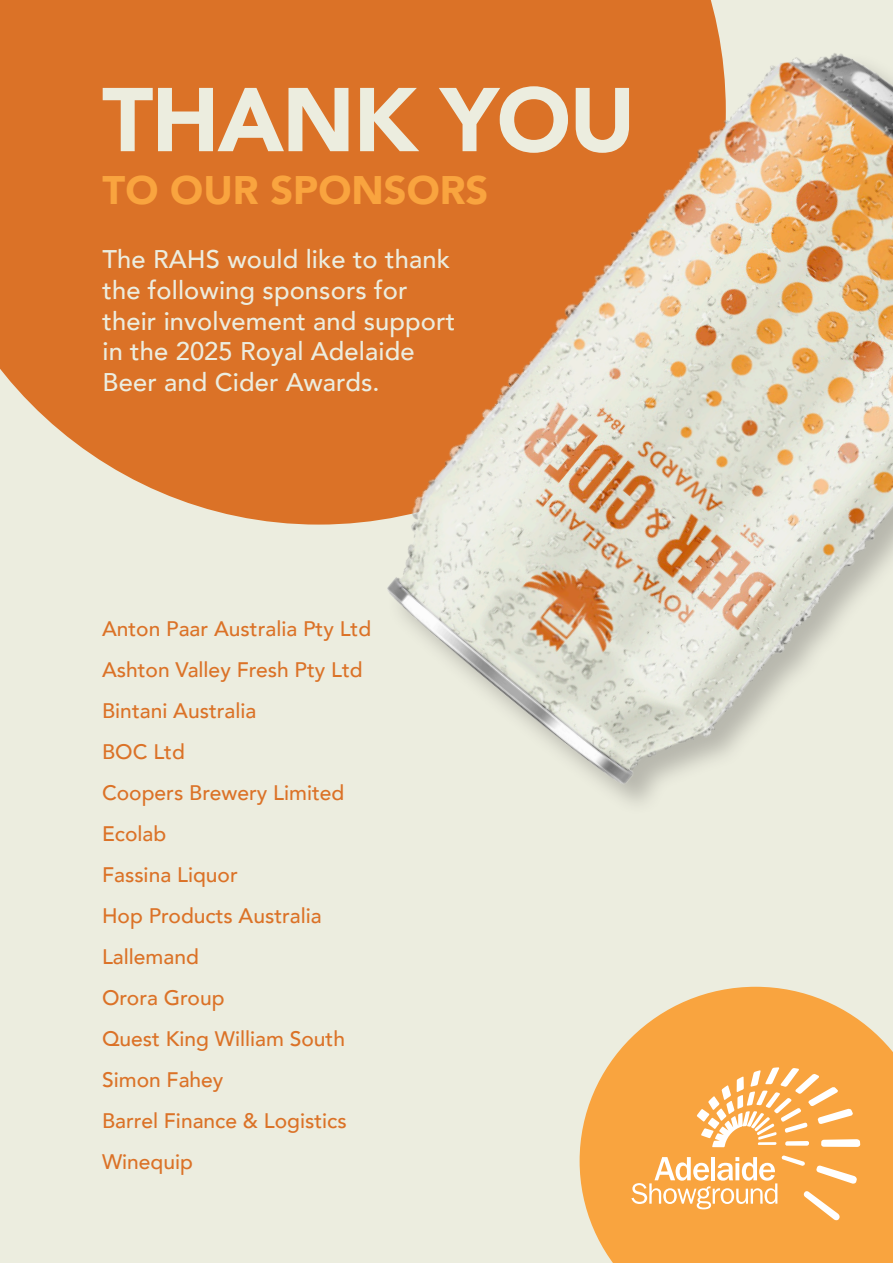
<style>
.page{position:relative;width:893px;height:1263px;background:#eceddf}
.page>*{position:absolute;margin:0;border:0;box-sizing:border-box;transform-origin:0 0}
.Sub_Heading{font:900 89.4px "Avenir";letter-spacing:-.02em;color:#eceddf}
.Sub_Heading-2{font:900 39.75px "Avenir";color:#f9a43f}
.Important_Information{font:500 25.5px/30.6px "Avenir";letter-spacing:.005em;color:#eceddf}
.Sub_Heading-3{font:500 21px "Avenir";color:#db7227}
</style>
<div class="page">
<svg style="left:0;top:0;width:255px;height:520px;background:#dc7e3a"></svg>
<svg style="left:580px;top:987px;width:313px;height:276px;fill:#f9a43f"></svg>
<svg style="left:631px;top:1067px;width:229px;height:153px;background:#fab461"></svg>
<img style="left:255px;top:0;width:638px;height:803px">
<p class="Sub_Heading" style="left:102px;top:43px;width:535px">THANK YOU</p>
<p class="Sub_Heading-2" style="left:103px;top:156px;width:387px">TO OUR SPONSORS</p>
<p class="Important_Information" style="left:103px;top:243px;width:354px">The RAHS would like to thank the following sponsors for their involvement and support in the 2025 Royal Adelaide<br>Beer and Cider Awards.</p>
<p class="Sub_Heading-3" style="left:102px;top:611px;width:271px">Anton Paar Australia Pty Ltd</p>
<p class="Sub_Heading-3" style="left:102px;top:652px;width:262px">Ashton Valley Fresh Pty Ltd</p>
<p class="Sub_Heading-3" style="left:102px;top:693px;width:156px">Bintani Australia</p>
<p class="Sub_Heading-3" style="left:102px;top:734px;width:84px">BOC Ltd</p>
<p class="Sub_Heading-3" style="left:102px;top:775px;width:244px">Coopers Brewery Limited</p>
<p class="Sub_Heading-3" style="left:102px;top:816px;width:66px">Ecolab</p>
<p class="Sub_Heading-3" style="left:102px;top:857px;width:137px">Fassina Liquor</p>
<p class="Sub_Heading-3" style="left:102px;top:898px;width:221px">Hop Products Australia</p>
<p class="Sub_Heading-3" style="left:102px;top:939px;width:98px">Lallemand</p>
<p class="Sub_Heading-3" style="left:102px;top:980px;width:124px">Orora Group</p>
<p class="Sub_Heading-3" style="left:102px;top:1021px;width:245px">Quest King William South</p>
<p class="Sub_Heading-3" style="left:102px;top:1062px;width:123px">Simon Fahey</p>
<p class="Sub_Heading-3" style="left:102px;top:1103px;width:246px">Barrel Finance &amp; Logistics</p>
<p class="Sub_Heading-3" style="left:102px;top:1144px;width:92px">Winequip</p>
</div>
